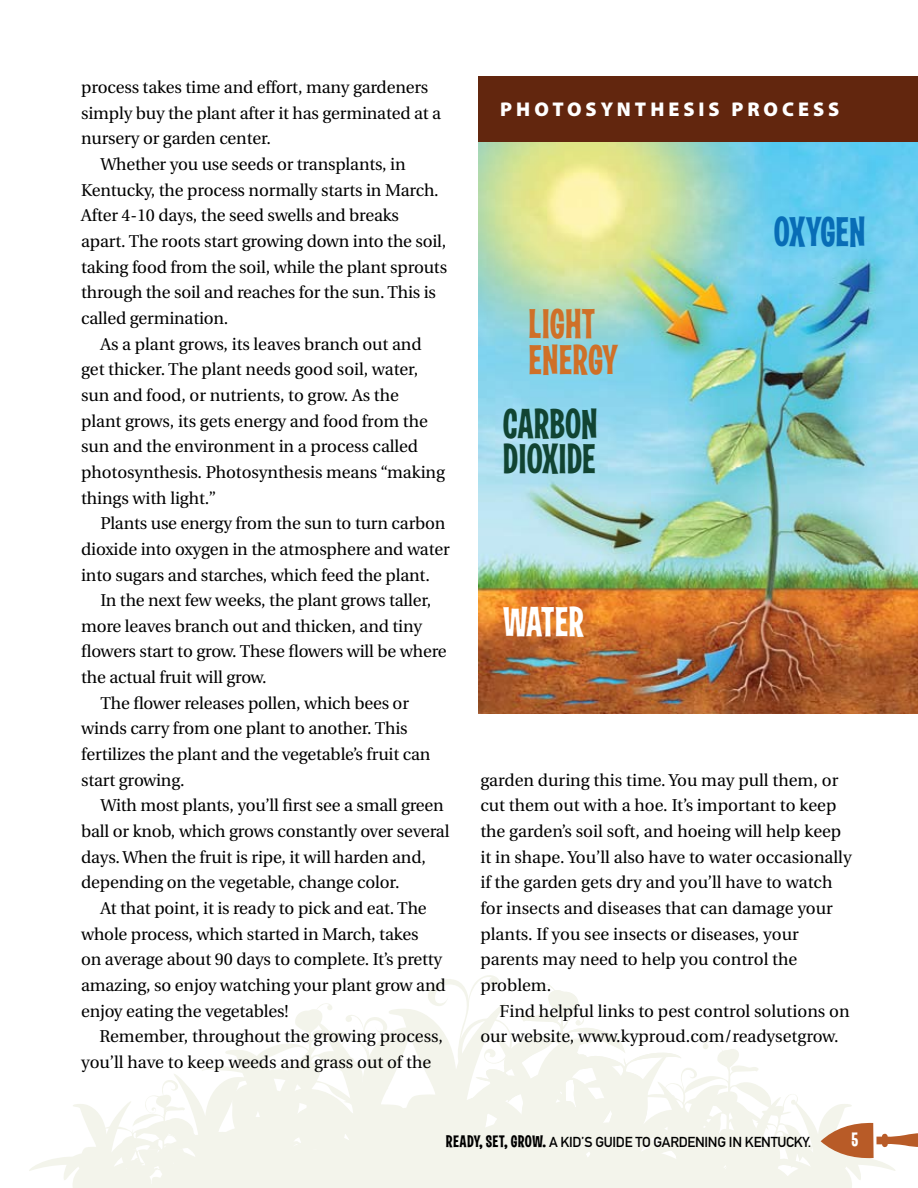
<style>
.page{position:relative;width:918px;height:1188px;background:#fff}
.page>*{position:absolute;margin:0;border:0;box-sizing:border-box;transform-origin:0 0}
.t1{font:42.75px/35.5px "Las Vegas Jackpot";color:#114432}
.t2{font:42.75px/35.5px "Las Vegas Jackpot";color:#cf7028}
.t3{font:42.75px "Las Vegas Jackpot";color:#086db6}
.t4{font:42.75px "Las Vegas Jackpot";color:#fff}
.t5{font:900 19.95px "Myriad Pro";letter-spacing:.2em;color:#fff}
.t6{font:19.95px "Las Vegas Jackpot";color:#fff}
.t7{font:17.1px/25.7px "Utopia";letter-spacing:-.01em;color:#000}
.t8{font:14.25px "DIN Mittelschrift";letter-spacing:-.02em;color:#000}
.s1{font-family:"Las Vegas Jackpot";font-size:17.1px}
</style>
<div class="page">
<img style="left:479px;top:142px;width:439px;height:571px">
<div style="left:479px;top:76px;width:439px;height:66px;background:#62260e"></div>
<svg style="left:29px;top:975px;width:889px;height:213px"></svg>
<p class="t7" style="left:81px;top:75px;width:349px">process takes time and effort, many gardeners</p>
<p class="t7" style="left:81px;top:101px;width:362px">simply buy the plant after it has germinated at a</p>
<p class="t7" style="left:81px;top:126px;width:191px">nursery or garden center.</p>
<p class="t7" style="left:100px;top:152px;width:307px">Whether you use seeds or transplants, in</p>
<p class="t7" style="left:81px;top:177px;width:359px">Kentucky, the process normally starts in March.</p>
<p class="t7" style="left:81px;top:203px;width:319px">After 4-10 days, the seed swells and breaks</p>
<p class="t7" style="left:81px;top:229px;width:367px">apart. The roots start growing down into the soil,</p>
<p class="t7" style="left:81px;top:254px;width:368px">taking food from the soil, while the plant sprouts</p>
<p class="t7" style="left:81px;top:280px;width:356px">through the soil and reaches for the sun. This is</p>
<p class="t7" style="left:81px;top:306px;width:149px">called germination.</p>
<p class="t7" style="left:100px;top:331px;width:323px">As a plant grows, its leaves branch out and</p>
<p class="t7" style="left:81px;top:357px;width:339px">get thicker. The plant needs good soil, water,</p>
<p class="t7" style="left:81px;top:383px;width:319px">sun and food, or nutrients, to grow. As the</p>
<p class="t7" style="left:81px;top:408px;width:348px">plant grows, its gets energy and food from the</p>
<p class="t7" style="left:81px;top:434px;width:339px">sun and the environment in a process called</p>
<p class="t7" style="left:81px;top:460px;width:365px">photosynthesis. Photosynthesis means “making</p>
<p class="t7" style="left:81px;top:485px;width:137px">things with light.”</p>
<p class="t7" style="left:100px;top:511px;width:347px">Plants use energy from the sun to turn carbon</p>
<p class="t7" style="left:81px;top:537px;width:370px">dioxide into oxygen in the atmosphere and water</p>
<p class="t7" style="left:81px;top:562px;width:350px">into sugars and starches, which feed the plant.</p>
<p class="t7" style="left:100px;top:588px;width:333px">In the next few weeks, the plant grows taller,</p>
<p class="t7" style="left:81px;top:614px;width:343px">more leaves branch out and thicken, and tiny</p>
<p class="t7" style="left:81px;top:639px;width:367px">flowers start to grow. These flowers will be where</p>
<p class="t7" style="left:81px;top:665px;width:187px">the actual fruit will grow.</p>
<p class="t7" style="left:100px;top:690px;width:310px">The flower releases pollen, which bees or</p>
<p class="t7" style="left:81px;top:716px;width:328px">winds carry from one plant to another. This</p>
<p class="t7" style="left:81px;top:742px;width:351px">fertilizes the plant and the vegetable’s fruit can</p>
<p class="t7" style="left:81px;top:767px;width:105px">start growing.</p>
<p class="t7" style="left:100px;top:793px;width:345px">With most plants, you’ll first see a small green</p>
<p class="t7" style="left:81px;top:819px;width:370px">ball or knob, which grows constantly over several</p>
<p class="t7" style="left:81px;top:844px;width:346px">days. When the fruit is ripe, it will harden and,</p>
<p class="t7" style="left:81px;top:870px;width:320px">depending on the vegetable, change color.</p>
<p class="t7" style="left:100px;top:896px;width:328px">At that point, it is ready to pick and eat. The</p>
<p class="t7" style="left:81px;top:921px;width:339px">whole process, which started in March, takes</p>
<p class="t7" style="left:81px;top:947px;width:363px">on average about 90 days to complete. It’s pretty</p>
<p class="t7" style="left:81px;top:973px;width:366px">amazing, so enjoy watching your plant grow and</p>
<p class="t7" style="left:81px;top:998px;width:209px">enjoy eating the vegetables!</p>
<p class="t7" style="left:99px;top:1024px;width:345px">Remember, throughout the growing process,</p>
<p class="t7" style="left:81px;top:1050px;width:352px">you’ll have to keep weeds and grass out of the</p>
<p class="t5" style="left:500px;top:98px;width:341px">PHOTOSYNTHESIS PROCESS</p>
<h1 class="t2" style="left:529px;top:306px;width:91px">LIGHT<br>ENERGY</h1>
<h1 class="t1" style="left:503px;top:405px;width:96px">CARBON<br>DIOXIDE</h1>
<h1 class="t4" style="left:503px;top:599px;width:82px">WATER</h1>
<h1 class="t3" style="left:774px;top:209px;width:94px">OXYGEN</h1>
<p class="t7" style="left:480px;top:767px;width:373px">garden during this time. You may pull them, or cut them out with a hoe. It’s important to keep the garden’s soil soft, and hoeing will help keep it in shape. You’ll also have to water occasionally if the garden gets dry and you’ll have to watch for insects and diseases that can damage your plants. If you see insects or diseases, your parents may need to help you control the problem.</p>
<p class="t7" style="left:480px;top:998px;width:371px;text-indent:19px">Find helpful links to pest control solutions on our website, www.kyproud.com/readysetgrow.</p>
<p class="t8" style="left:446px;top:1133px;width:367px"><span class="s1">READY, SET, GROW.</span> A KID’S GUIDE TO GARDENING IN KENTUCKY.</p>
<p class="t6" style="left:852px;top:1128px;width:8px">5</p>
</div>
